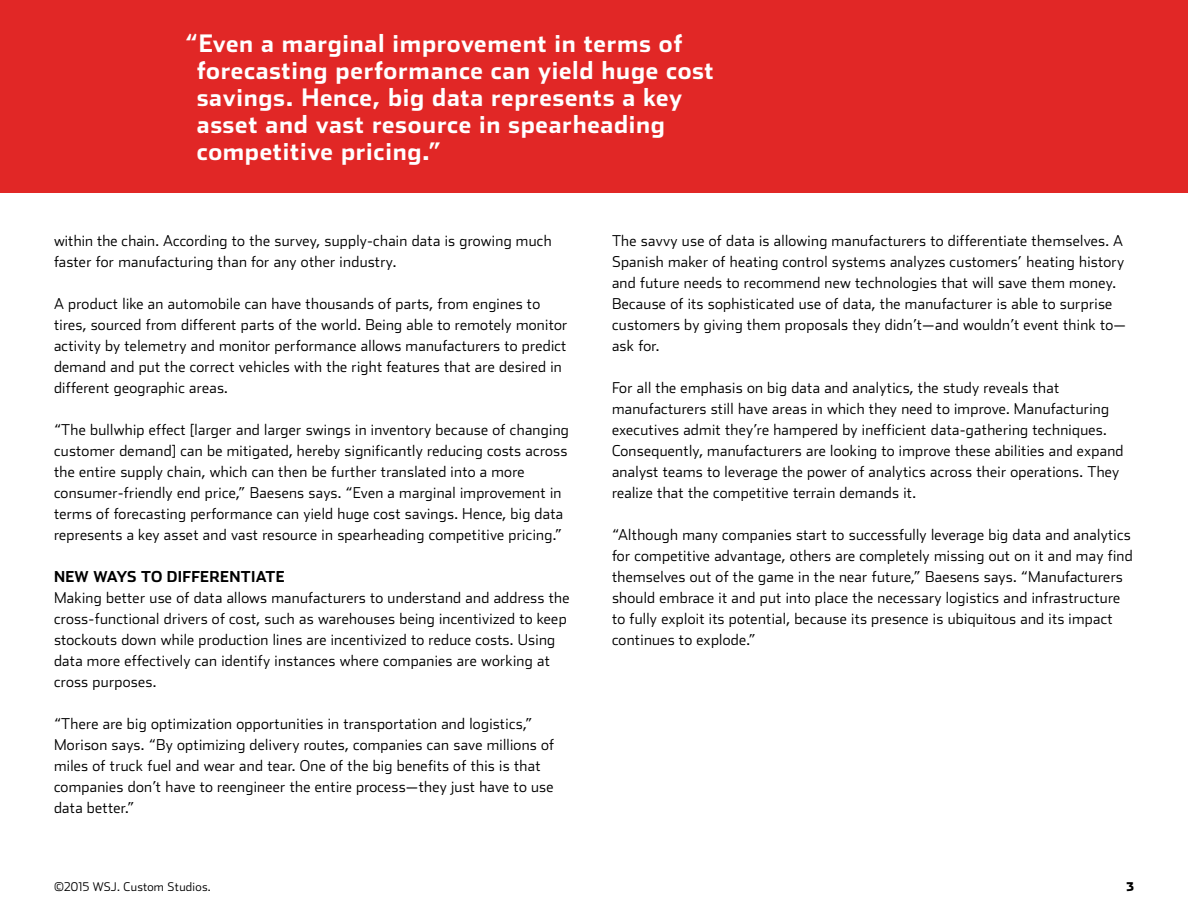
<style>
.page{position:relative;width:1188px;height:918px;background:#fff}
.page>*{position:absolute;margin:0;border:0;box-sizing:border-box;transform-origin:0 0}
.t1{font:700 24px/27px "Stainless";letter-spacing:.03em;color:#fff}
.t2{font:300 15px/21px "Stainless";letter-spacing:.02em;color:#000}
.t3{font:700 15px "Stainless";letter-spacing:.02em;color:#000}
.t4{font:300 12px "Stainless";letter-spacing:.025em;color:#000}
.t5{font:900 12px "Stainless";color:#000}
</style>
<div class="page">
<div style="left:0;top:0;width:1188px;height:193px;background:#e12726"></div>
<h1 class="t1" style="left:197px;top:29px;width:519px;text-indent:-12px">“Even a marginal improvement in terms of forecasting performance can yield huge cost savings. Hence, big data represents a key asset and vast resource in spearheading competitive pricing.”</h1>
<p class="t2" style="left:54px;top:230px;width:499px">within the chain. According to the survey, supply-chain data is growing much faster for manufacturing than for any other industry.</p>
<p class="t2" style="left:54px;top:293px;width:515px">A product like an automobile can have thousands of parts, from engines to tires, sourced from different parts of the world. Being able to remotely monitor activity by telemetry and monitor performance allows manufacturers to predict demand and put the correct vehicles with the right features that are desired in different geographic areas.</p>
<p class="t2" style="left:54px;top:419px;width:516px">“The bullwhip effect [larger and larger swings in inventory because of changing customer demand] can be mitigated, hereby significantly reducing costs across the entire supply chain, which can then be further translated into a more consumer-friendly end price,” Baesens says. “Even a marginal improvement in terms of forecasting performance can yield huge cost savings. Hence, big data represents a key asset and vast resource in spearheading competitive pricing.”</p>
<p class="t3" style="left:54px;top:567px;width:232px">NEW WAYS TO DIFFERENTIATE</p>
<p class="t2" style="left:54px;top:587px;width:517px">Making better use of data allows manufacturers to understand and address the cross-functional drivers of cost, such as warehouses being incentivized to keep stockouts down while production lines are incentivized to reduce costs. Using data more effectively can identify instances where companies are working at cross purposes.</p>
<p class="t2" style="left:54px;top:713px;width:502px">“There are big optimization opportunities in transportation and logistics,” Morison says. “By optimizing delivery routes, companies can save millions of miles of truck fuel and wear and tear. One of the big benefits of this is that companies don’t have to reengineer the entire process—they just have to use data better.”</p>
<p class="t2" style="left:612px;top:230px;width:515px">The savvy use of data is allowing manufacturers to differentiate themselves. A Spanish maker of heating control systems analyzes customers’ heating history and future needs to recommend new technologies that will save them money.<br>Because of its sophisticated use of data, the manufacturer is able to surprise customers by giving them proposals they didn’t—and wouldn’t event think to— ask for.</p>
<p class="t2" style="left:612px;top:377px;width:513px">For all the emphasis on big data and analytics, the study reveals that manufacturers still have areas in which they need to improve. Manufacturing executives admit they’re hampered by inefficient data-gathering techniques.<br>Consequently, manufacturers are looking to improve these abilities and expand analyst teams to leverage the power of analytics across their operations. They realize that the competitive terrain demands it.</p>
<p class="t2" style="left:612px;top:524px;width:522px">“Although many companies start to successfully leverage big data and analytics for competitive advantage, others are completely missing out on it and may find themselves out of the game in the near future,” Baesens says. “Manufacturers should embrace it and put into place the necessary logistics and infrastructure to fully exploit its potential, because its presence is ubiquitous and its impact continues to explode.”</p>
<p class="t4" style="left:54px;top:880px;width:158px">©2015 WSJ. Custom Studios.</p>
<p class="t5" style="left:1126px;top:879px;width:9px">3</p>
</div>
